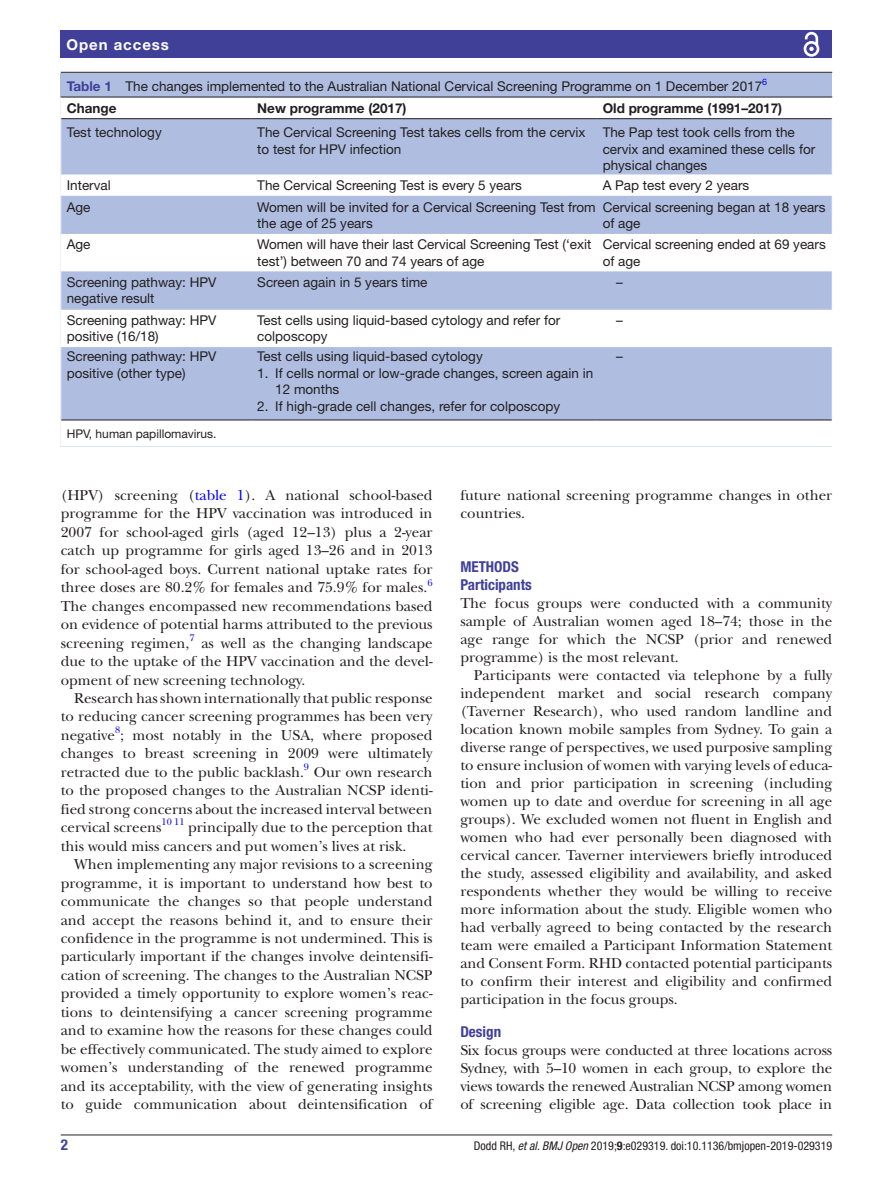
<style>
.page{position:relative;width:893px;height:1191px;background:#fff}
.page>*{position:absolute;margin:0;border:0;box-sizing:border-box;transform-origin:0 0}
.t1{font:15px/18.5px "New Baskerville";color:#231f20;text-align:justify}
.t2{font:700 condensed 15px/18px "Helvetica Neue LT Std";color:#414099}
.t3{font:700 15px "Helvetica Neue LT Std";letter-spacing:.065em;color:#fff}
.t4{font:13.5px/16.2px "Helvetica Neue LT Std";color:#231f20}
.t5{font:700 13.5px "Helvetica Neue LT Std";color:#231f20}
.t6{font:condensed 12px "Helvetica Neue LT Std";color:#231f20}
.t7{font:12px "Helvetica Neue LT Std";color:#231f20}
.t8{font:9.9px "New Baskerville";color:#00f}
.s1{font-weight:700;color:#414099}
.s2{font-weight:700}
.s3{color:#00f}
.s4{font-style:italic}
</style>
<div class="page">
<hr style="left:61px;top:1134px;width:771px;height:1px;background:#231f20">
<div style="left:61px;top:31px;width:771px;height:27px;background:#414099"></div>
<svg style="left:803px;top:31px;width:17px;height:26px"></svg>
<div style="left:61px;top:73px;width:771px;height:373px;background:#afbde1"></div>
<hr style="left:61px;top:72px;width:771px;height:1px;background:#231f20">
<div style="left:61px;top:98px;width:771px;height:348px;background:#fff"></div>
<svg style="left:61px;top:119px;width:771px;height:300px"></svg>
<hr style="left:61px;top:97px;width:190px;height:1px;background:#231f20">
<hr style="left:61px;top:118px;width:190px;height:1px;background:#231f20">
<hr style="left:251px;top:97px;width:346px;height:1px;background:#231f20">
<hr style="left:251px;top:118px;width:346px;height:1px;background:#231f20">
<hr style="left:597px;top:97px;width:235px;height:1px;background:#231f20">
<hr style="left:597px;top:118px;width:235px;height:1px;background:#231f20">
<hr style="left:251px;top:419px;width:346px;height:1px;background:#231f20">
<hr style="left:597px;top:419px;width:235px;height:1px;background:#231f20">
<hr style="left:61px;top:419px;width:190px;height:1px;background:#231f20">
<svg style="left:60px;top:97px;width:1px;height:22px"></svg>
<svg style="left:60px;top:174px;width:1px;height:22px"></svg>
<svg style="left:60px;top:420px;width:1px;height:26px"></svg>
<hr style="left:67px;top:437px;width:765px;height:1px;background:#fff">
<p class="t3" style="left:66px;top:35px;width:104px">Open access</p>
<p class="t4" style="left:67px;top:75px;width:702px;line-height:22px"><span class="s1">Table 1</span> The changes implemented to the Australian National Cervical Screening Programme on 1 December 2017<sup>6<br></sup><span class="s2">Change</span></p>
<p class="t5" style="left:257px;top:99px;width:151px">New programme (2017)</p>
<p class="t5" style="left:603px;top:99px;width:181px">Old programme (1991–2017)</p>
<p class="t4" style="left:67px;top:124px;width:97px">Test technology</p>
<p class="t4" style="left:257px;top:124px;width:330px">The Cervical Screening Test takes cells from the cervix to test for HPV infection</p>
<p class="t4" style="left:603px;top:124px;width:214px">The Pap test took cells from the cervix and examined these cells for physical changes</p>
<p class="t4" style="left:67px;top:177px;width:45px">Interval</p>
<p class="t4" style="left:257px;top:177px;width:266px">The Cervical Screening Test is every 5 years</p>
<p class="t4" style="left:603px;top:177px;width:148px">A Pap test every 2 years</p>
<p class="t4" style="left:67px;top:198px;width:25px">Age</p>
<p class="t4" style="left:257px;top:198px;width:340px">Women will be invited for a Cervical Screening Test from the age of 25 years</p>
<p class="t4" style="left:603px;top:198px;width:224px">Cervical screening began at 18 years of age</p>
<p class="t4" style="left:67px;top:236px;width:25px">Age</p>
<p class="t4" style="left:257px;top:236px;width:335px">Women will have their last Cervical Screening Test (‘exit test’) between 70 and 74 years of age</p>
<p class="t4" style="left:603px;top:236px;width:225px">Cervical screening ended at 69 years of age</p>
<p class="t4" style="left:67px;top:274px;width:151px">Screening pathway: HPV negative result</p>
<p class="t4" style="left:257px;top:274px;width:172px">Screen again in 5 years time</p>
<p class="t4" style="left:616px;top:274px;width:8px">–</p>
<p class="t4" style="left:67px;top:312px;width:151px">Screening pathway: HPV positive (16/18)</p>
<p class="t4" style="left:257px;top:312px;width:305px">Test cells using liquid-based cytology and refer for colposcopy</p>
<p class="t4" style="left:616px;top:312px;width:8px">–</p>
<p class="t4" style="left:67px;top:348px;width:151px">Screening pathway: HPV positive (other type)</p>
<p class="t4" style="left:257px;top:348px;width:227px">Test cells using liquid-based cytology</p>
<p class="t4" style="left:616px;top:348px;width:8px">–</p>
<p class="t4" style="left:275px;top:365px;width:320px;text-indent:-18px">1. If cells normal or low-grade changes, screen again in<br>12 months</p>
<p class="t4" style="left:257px;top:398px;width:305px">2. If high-grade cell changes, refer for colposcopy</p>
<p class="t7" style="left:67px;top:426px;width:151px">HPV, human papillomavirus.</p>
<p class="t1" style="left:61px;top:486px;width:373px">(HPV) screening (<span class="s3">table 1</span>). A national school-based programme for the HPV vaccination was introduced in 2007 for school-aged girls (aged 12–13) plus a 2-year catch up programme for girls aged 13–26 and in 2013 for school-aged boys. Current national uptake rates for three doses are 80.2% for females and 75.9% for males.</p>
<p class="t8" style="left:427px;top:576px;width:7px">6</p>
<p class="t1" style="left:61px;top:597px;width:373px">The changes encompassed new recommendations based on evidence of potential harms attributed to the previous screening regimen,</p>
<p class="t8" style="left:190px;top:632px;width:7px">7</p>
<p class="t1" style="left:61px;top:633px;width:373px;text-indent:141px">as well as the changing landscape due to the uptake of the HPV vaccination and the devel&shy;opment of new screening technology.</p>
<p class="t1" style="left:61px;top:689px;width:373px;text-indent:14px">Research has shown internationally that public response to reducing cancer screening programmes has been very negative ; most notably in the USA, where proposed</p>
<p class="t8" style="left:115px;top:724px;width:7px">8</p>
<p class="t1" style="left:61px;top:744px;width:373px">changes to breast screening in 2009 were ultimately retracted due to the public backlash.<sup>9</sup> Our own research to the proposed changes to the Australian NCSP identi&shy;fied strong concerns about the increased interval between cervical screens</p>
<p class="t8" style="left:162px;top:816px;width:25px">10 11</p>
<p class="t1" style="left:61px;top:818px;width:373px;text-indent:127px">principally due to the perception that this would miss cancers and put women’s lives at risk.</p>
<p class="t1" style="left:61px;top:855px;width:373px;text-indent:14px">When implementing any major revisions to a screening programme, it is important to understand how best to communicate the changes so that people understand and accept the reasons behind it, and to ensure their confidence in the programme is not undermined. This is particularly important if the changes involve deintensifi&shy;cation of screening. The changes to the Australian NCSP provided a timely opportunity to explore women’s reac&shy;tions to deintensifying a cancer screening programme and to examine how the reasons for these changes could be effectively communicated. The study aimed to explore women’s understanding of the renewed programme and its acceptability, with the view of generating insights to guide communication about deintensification of</p>
<p class="t1" style="left:460px;top:486px;width:373px;line-height:18px">future national screening programme changes in other countries.</p>
<p class="t2" style="left:460px;top:557px;width:73px">Methods<br>Participants</p>
<p class="t1" style="left:460px;top:594px;width:373px;line-height:18px">The focus groups were conducted with a community sample of Australian women aged 18–74; those in the age range for which the NCSP (prior and renewed programme) is the most relevant.</p>
<p class="t1" style="left:460px;top:666px;width:373px;line-height:18px;text-indent:14px">Participants were contacted via telephone by a fully independent market and social research company (Taverner Research), who used random landline and location known mobile samples from Sydney. To gain a diverse range of perspectives, we used purposive sampling to ensure inclusion of women with varying levels of educa&shy;tion and prior participation in screening (including women up to date and overdue for screening in all age groups). We excluded women not fluent in English and women who had ever personally been diagnosed with cervical cancer. Taverner interviewers briefly introduced the study, assessed eligibility and availability, and asked respondents whether they would be willing to receive more information about the study. Eligible women who had verbally agreed to being contacted by the research team were emailed a Participant Information Statement and Consent Form. RHD contacted potential participants to confirm their interest and eligibility and confirmed participation in the focus groups.</p>
<p class="t2" style="left:460px;top:1022px;width:42px">Design</p>
<p class="t1" style="left:460px;top:1041px;width:373px;line-height:18px">Six focus groups were conducted at three locations across Sydney, with 5–10 women in each group, to explore the views towards the renewed Australian NCSP among women of screening eligible age. Data collection took place in</p>
<p class="t2" style="left:61px;top:1135px;width:9px">2</p>
<p class="t6" style="left:474px;top:1138px;width:360px">Dodd RH, <span class="s4">et al</span>. <span class="s4">BMJ Open</span> 2019;<span class="s2">9</span>:e029319. doi:10.1136/bmjopen-2019-029319</p>
</div>
